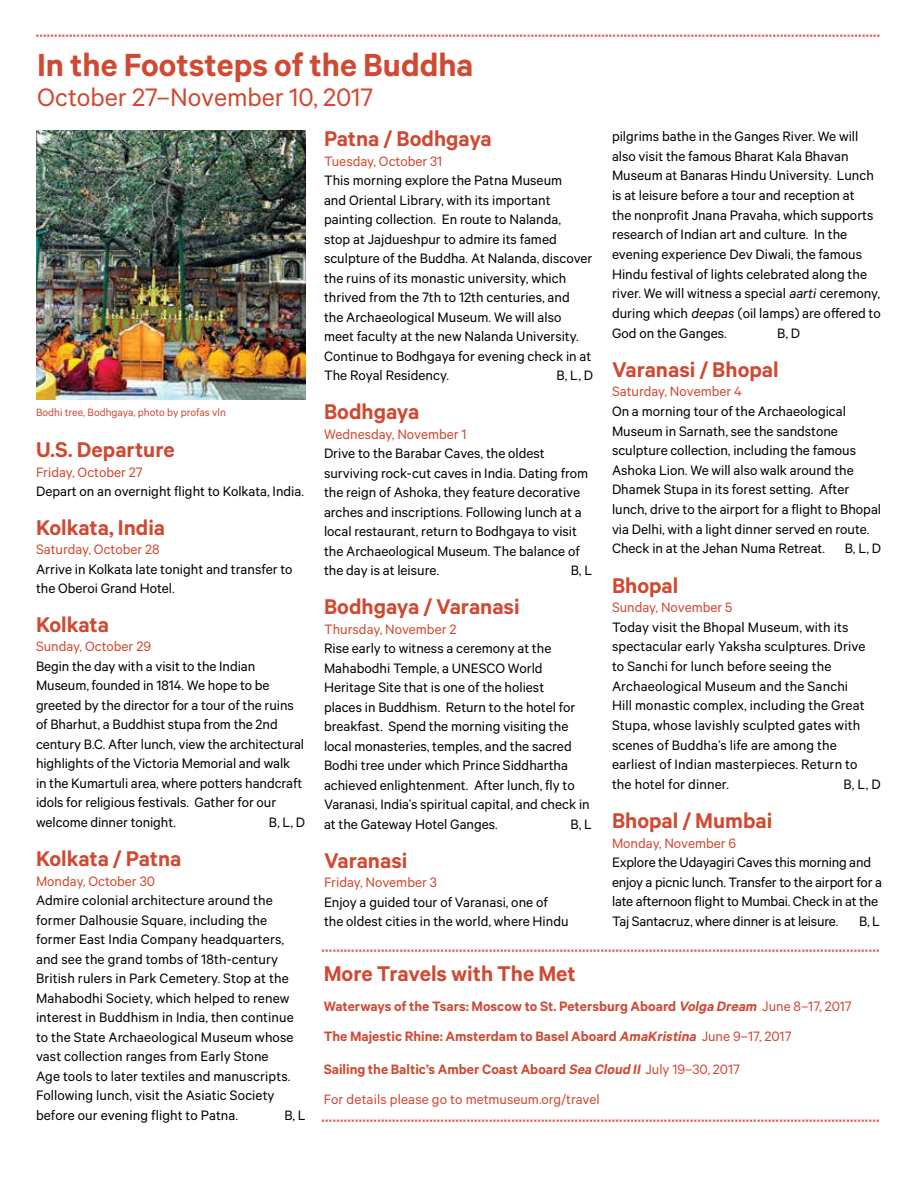
<style>
.page{position:relative;width:918px;height:1188px;background:#fff}
.page>*{position:absolute;margin:0;border:0;box-sizing:border-box;transform-origin:0 0}
.t1{font:600 36px "The Met Sans";color:#d04932}
.t2{font:28.5px "The Met Sans";color:#d04932}
.t3{font:600 24px "The Met Sans";color:#d04932}
.t4{font:15.3px/19.5px "The Met Sans";color:#000}
.t5{font:15.3px/30px "The Met Sans";color:#d04932}
.t6{font:600 15.3px/30px "The Met Sans";color:#d04932}
.t7{font:12px "The Met Sans";color:#d04932}
.s1{font-style:italic}
.s2{font-weight:400}
.s3{font-weight:600}
.s4{font-weight:600;font-style:italic}
</style>
<div class="page">
<img style="left:36px;top:131px;width:270px;height:268px">
<h1 class="t1" style="left:37px;top:43px;width:438px">In the Footsteps of the Buddha</h1>
<h2 class="t2" style="left:37px;top:80px;width:337px">October 27–November 10, 2017</h2>
<p class="t7" style="left:36px;top:405px;width:191px">Bodhi tree, Bodhgaya, photo by profas vln</p>
<h3 class="t3" style="left:36px;top:435px;width:140px">U.S. Departure</h3>
<p class="t5" style="left:36px;top:456px;width:108px">Friday, October 27</p>
<p class="t4" style="left:36px;top:481px;width:270px">Depart on an overnight flight to Kolkata, India.</p>
<h3 class="t3" style="left:36px;top:513px;width:131px">Kolkata, India</h3>
<p class="t5" style="left:36px;top:534px;width:125px">Saturday, October 28</p>
<p class="t4" style="left:36px;top:559px;width:258px">Arrive in Kolkata late tonight and transfer to the Oberoi Grand Hotel.</p>
<h3 class="t3" style="left:36px;top:610px;width:74px">Kolkata</h3>
<p class="t5" style="left:36px;top:631px;width:117px">Sunday, October 29</p>
<p class="t4" style="left:36px;top:656px;width:270px">Begin the day with a visit to the Indian Museum, founded in 1814. We hope to be greeted by the director for a tour of the ruins of Bharhut, a Buddhist stupa from the 2nd century B.C. After lunch, view the architectural highlights of the Victoria Memorial and walk in the Kumartuli area, where potters handcraft idols for religious festivals. Gather for our welcome dinner tonight.</p>
<p class="t4" style="left:269px;top:812px;width:38px">B, L, D</p>
<h3 class="t3" style="left:36px;top:844px;width:147px">Kolkata / Patna</h3>
<p class="t5" style="left:36px;top:866px;width:121px">Monday, October 30</p>
<p class="t4" style="left:36px;top:891px;width:259px">Admire colonial architecture around the former Dalhousie Square, including the former East India Company headquarters, and see the grand tombs of 18th-century British rulers in Park Cemetery. Stop at the Mahabodhi Society, which helped to renew interest in Buddhism in India, then continue to the State Archaeological Museum whose vast collection ranges from Early Stone Age tools to later textiles and manuscripts.<br>Following lunch, visit the Asiatic Society before our evening flight to Patna.</p>
<p class="t4" style="left:284px;top:1105px;width:23px">B, L</p>
<h3 class="t3" style="left:324px;top:125px;width:169px">Patna / Bodhgaya</h3>
<p class="t5" style="left:324px;top:146px;width:120px">Tuesday, October 31</p>
<p class="t4" style="left:324px;top:170px;width:270px">This morning explore the Patna Museum<br>and Oriental Library, with its important painting collection. En route to Nalanda,<br>stop at Jajdueshpur to admire its famed sculpture of the Buddha. At Nalanda, discover the ruins of its monastic university, which thrived from the 7th to 12th centuries, and the Archaeological Museum. We will also meet faculty at the new Nalanda University.<br>Continue to Bodhgaya for evening check in at The Royal Residency.</p>
<p class="t4" style="left:557px;top:365px;width:38px">B, L, D</p>
<h3 class="t3" style="left:324px;top:398px;width:97px">Bodhgaya</h3>
<p class="t5" style="left:324px;top:419px;width:144px">Wednesday, November 1</p>
<p class="t4" style="left:324px;top:443px;width:266px">Drive to the Barabar Caves, the oldest surviving rock-cut caves in India. Dating from the reign of Ashoka, they feature decorative arches and inscriptions. Following lunch at a local restaurant, return to Bodhgaya to visit the Archaeological Museum. The balance of the day is at leisure.</p>
<p class="t4" style="left:571px;top:560px;width:23px">B, L</p>
<h3 class="t3" style="left:324px;top:593px;width:197px">Bodhgaya / Varanasi</h3>
<p class="t5" style="left:324px;top:614px;width:134px">Thursday, November 2</p>
<p class="t4" style="left:324px;top:638px;width:267px">Rise early to witness a ceremony at the Mahabodhi Temple, a UNESCO World Heritage Site that is one of the holiest<br>places in Buddhism. Return to the hotel for breakfast. Spend the morning visiting the local monasteries, temples, and the sacred Bodhi tree under which Prince Siddhartha achieved enlightenment. After lunch, fly to Varanasi, India’s spiritual capital, and check in at the Gateway Hotel Ganges.</p>
<p class="t4" style="left:571px;top:814px;width:23px">B, L</p>
<h3 class="t3" style="left:324px;top:846px;width:85px">Varanasi</h3>
<p class="t5" style="left:324px;top:867px;width:114px">Friday, November 3</p>
<p class="t4" style="left:324px;top:892px;width:246px">Enjoy a guided tour of Varanasi, one of the oldest cities in the world, where Hindu</p>
<h3 class="t3" style="left:324px;top:960px;width:254px">More Travels with The Met</h3>
<p class="t4" style="left:612px;top:126px;width:270px">pilgrims bathe in the Ganges River. We will also visit the famous Bharat Kala Bhavan Museum at Banaras Hindu University. Lunch is at leisure before a tour and reception at<br>the nonprofit Jnana Pravaha, which supports research of Indian art and culture. In the evening experience Dev Diwali, the famous Hindu festival of lights celebrated along the river. We will witness a special <span class="s1">aarti</span> ceremony, during which <span class="s1">deepas</span> (oil lamps) are offered to God on the Ganges.</p>
<p class="t4" style="left:777px;top:323px;width:24px">B, D</p>
<h3 class="t3" style="left:612px;top:355px;width:168px">Varanasi / Bhopal</h3>
<p class="t5" style="left:612px;top:376px;width:132px">Saturday, November 4</p>
<p class="t4" style="left:612px;top:401px;width:271px">On a morning tour of the Archaeological Museum in Sarnath, see the sandstone sculpture collection, including the famous Ashoka Lion. We will also walk around the Dhamek Stupa in its forest setting. After lunch, drive to the airport for a flight to Bhopal via Delhi, with a light dinner served en route.<br>Check in at the Jehan Numa Retreat.</p>
<p class="t4" style="left:845px;top:539px;width:38px">B, L, D</p>
<h3 class="t3" style="left:612px;top:571px;width:68px">Bhopal</h3>
<p class="t5" style="left:612px;top:592px;width:122px">Sunday, November 5</p>
<p class="t4" style="left:612px;top:617px;width:255px">Today visit the Bhopal Museum, with its spectacular early Yaksha sculptures. Drive to Sanchi for lunch before seeing the Archaeological Museum and the Sanchi Hill monastic complex, including the Great Stupa, whose lavishly sculpted gates with scenes of Buddha’s life are among the earliest of Indian masterpieces. Return to the hotel for dinner.</p>
<p class="t4" style="left:844px;top:774px;width:39px">B, L, D</p>
<h3 class="t3" style="left:612px;top:806px;width:162px">Bhopal / Mumbai</h3>
<p class="t5" style="left:612px;top:828px;width:126px">Monday, November 6</p>
<p class="t4" style="left:612px;top:852px;width:272px">Explore the Udayagiri Caves this morning and enjoy a picnic lunch. Transfer to the airport for a late afternoon flight to Mumbai. Check in at the Taj Santacruz, where dinner is at leisure.</p>
<p class="t4" style="left:859px;top:911px;width:22px">B, L</p>
<p class="t6" style="left:324px;top:991px;width:529px">Waterways of the Tsars: Moscow to St. Petersburg Aboard <span class="s1">Volga Dream</span> <span class="s2">June 8–17, 2017<br></span>The Majestic Rhine: Amsterdam to Basel Aboard <span class="s1">AmaKristina</span> <span class="s2">June 9–17, 2017</span></p>
<p class="t5" style="left:324px;top:1054px;width:418px"><span class="s3">Sailing the Baltic’s Amber Coast Aboard</span> <span class="s4">Sea Cloud II</span> July 19–30, 2017<br>For details please go to metmuseum.org/travel</p>
</div>
